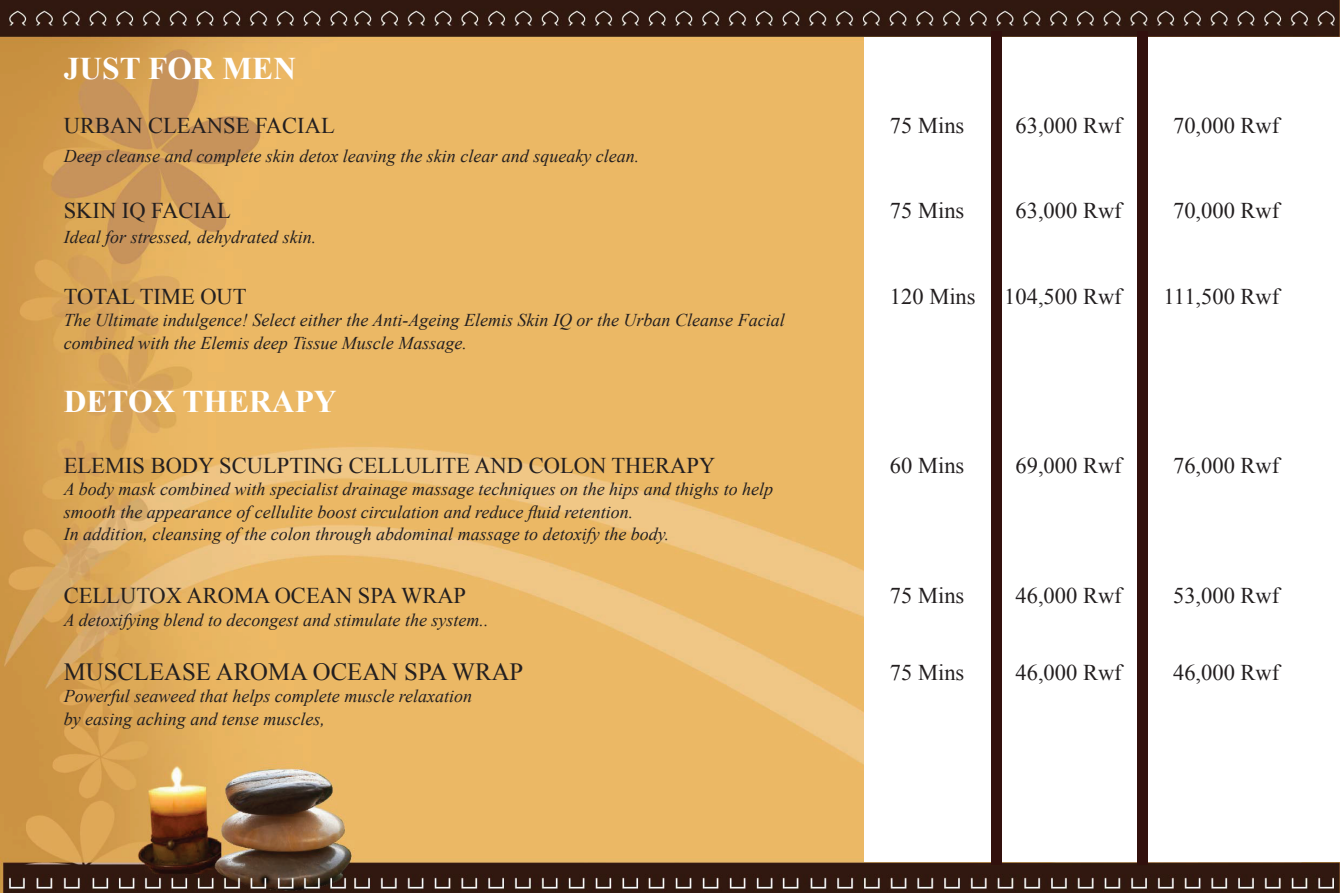
<style>
.page{position:relative;width:1340px;height:893px;background:#fff}
.page>*{position:absolute;margin:0;border:0;box-sizing:border-box;transform-origin:0 0}
.t1{font:700 31.5px "Times New Roman";color:#fff}
.t2{font:24.75px "Times New Roman";color:#231f20}
.t3{font:22.5px "Times New Roman";color:#231f20}
.t4{font:italic 18px "Times New Roman";color:#231f20}
</style>
<div class="page">
<img style="left:0;top:1px;width:1339px;height:891px">
<div style="left:864px;top:38px;width:475px;height:824px;background:#fff"></div>
<div style="left:1136px;top:32px;width:11px;height:833px;background:#32100d"></div>
<div style="left:991px;top:32px;width:11px;height:833px;background:#32100d"></div>
<p class="t1" style="left:64px;top:46px;width:234px">JUST FOR MEN</p>
<p class="t3" style="left:64px;top:110px;width:272px">URBAN CLEANSE FACIAL</p>
<p class="t3" style="left:890px;top:110px;width:76px">75 Mins</p>
<p class="t3" style="left:1015px;top:110px;width:108px">63,000 Rwf</p>
<p class="t3" style="left:1173px;top:110px;width:108px">70,000 Rwf</p>
<p class="t4" style="left:64px;top:144px;width:577px">Deep cleanse and complete skin detox leaving the skin clear and squeaky clean.</p>
<p class="t3" style="left:64px;top:196px;width:169px">SKIN IQ FACIAL</p>
<p class="t3" style="left:890px;top:196px;width:76px">75 Mins</p>
<p class="t3" style="left:1015px;top:196px;width:108px">63,000 Rwf</p>
<p class="t3" style="left:1173px;top:196px;width:108px">70,000 Rwf</p>
<p class="t4" style="left:64px;top:225px;width:254px">Ideal for stressed, dehydrated skin.</p>
<p class="t3" style="left:64px;top:281px;width:184px">TOTAL TIME OUT</p>
<p class="t3" style="left:890px;top:281px;width:87px">120 Mins</p>
<p class="t3" style="left:1004px;top:281px;width:119px">104,500 Rwf</p>
<p class="t3" style="left:1163px;top:281px;width:117px">111,500 Rwf</p>
<p class="t4" style="left:64px;top:308px;width:722px">The Ultimate indulgence! Select either the Anti-Ageing Elemis Skin IQ or the Urban Cleanse Facial</p>
<p class="t4" style="left:64px;top:330px;width:404px">combined with the Elemis deep Tissue Muscle Massage.</p>
<p class="t1" style="left:64px;top:379px;width:274px">DETOX THERAPY</p>
<p class="t3" style="left:64px;top:450px;width:653px">ELEMIS BODY SCULPTING CELLULITE AND COLON THERAPY</p>
<p class="t3" style="left:890px;top:450px;width:76px">60 Mins</p>
<p class="t3" style="left:1015px;top:450px;width:108px">69,000 Rwf</p>
<p class="t3" style="left:1173px;top:450px;width:108px">76,000 Rwf</p>
<p class="t4" style="left:64px;top:477px;width:711px">A body mask combined with specialist drainage massage techniques on the hips and thighs to help</p>
<p class="t4" style="left:64px;top:499px;width:571px">smooth the appearance of cellulite boost circulation and reduce fluid retention.</p>
<p class="t4" style="left:64px;top:522px;width:607px">In addition, cleansing of the colon through abdominal massage to detoxify the body.</p>
<p class="t3" style="left:64px;top:580px;width:404px">CELLUTOX AROMA OCEAN SPA WRAP</p>
<p class="t3" style="left:890px;top:580px;width:76px">75 Mins</p>
<p class="t3" style="left:1015px;top:580px;width:108px">46,000 Rwf</p>
<p class="t3" style="left:1173px;top:580px;width:108px">53,000 Rwf</p>
<p class="t4" style="left:64px;top:607px;width:426px">A detoxifying blend to decongest and stimulate the system..</p>
<p class="t2" style="left:64px;top:655px;width:461px">MUSCLEASE AROMA OCEAN SPA WRAP</p>
<p class="t3" style="left:890px;top:657px;width:76px">75 Mins</p>
<p class="t3" style="left:1015px;top:657px;width:108px">46,000 Rwf</p>
<p class="t3" style="left:1173px;top:657px;width:108px">46,000 Rwf</p>
<p class="t4" style="left:64px;top:684px;width:410px">Powerful seaweed that helps complete muscle relaxation</p>
<p class="t4" style="left:64px;top:706px;width:262px">by easing aching and tense muscles,</p>
</div>
